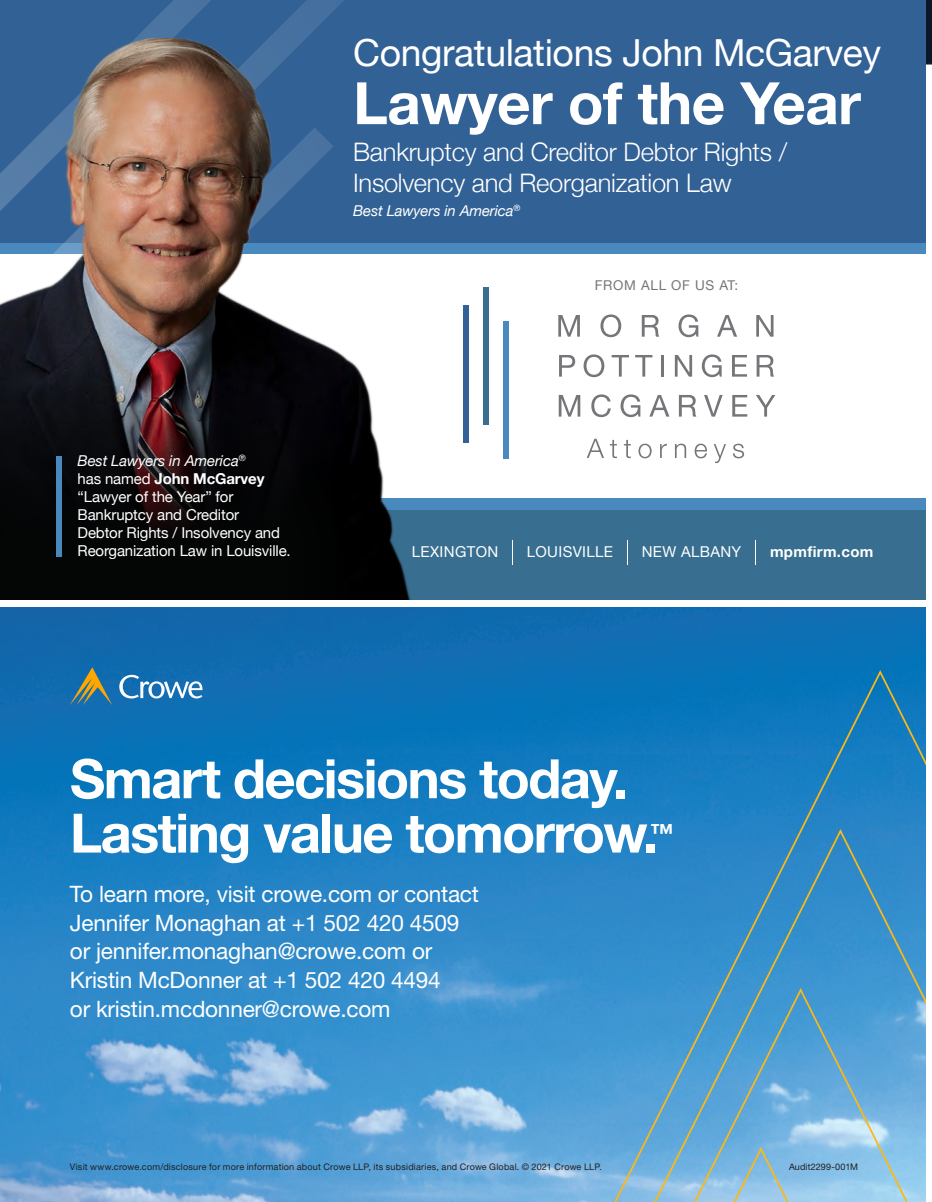
<style>
.page{position:relative;width:932px;height:1202px;background:#fff}
.page>*{position:absolute;margin:0;border:0;box-sizing:border-box;transform-origin:0 0}
.t1{font:700 58.5px "Helvetica Neue";letter-spacing:-.01em;color:#fff}
.t2{font:700 54.3px/54.3px "Helvetica Neue LT Std";letter-spacing:-.03em;color:#fff}
.t3{font:37.35px "Helvetica Neue";letter-spacing:-.01em;color:#fff}
.t4{font:300 25.5px/30.6px "Helvetica Neue";letter-spacing:-.01em;color:#fff}
.t5{font:700 23.7px "Helvetica Neue LT Std";color:#fff}
.t6{font:22.65px/28.7px "Helvetica Neue LT Std";letter-spacing:-.01em;color:#fff}
.t7{font:15px/18px "Helvetica Neue";letter-spacing:-.01em;color:#fff}
.t8{font:15px "Helvetica Neue";letter-spacing:.02em;color:#fff}
.t9{font:700 15px "Helvetica Neue";letter-spacing:.02em;color:#fff}
.t10{font:italic 14.85px "Helvetica Neue";letter-spacing:-.01em;color:#fff}
.t11{font:13.5px "Helvetica Neue";letter-spacing:.05em;color:#757679}
.t12{font:9px "Helvetica Neue LT Std";letter-spacing:.02em;color:#231f20}
.s1{font-style:italic}
.s2{font-weight:700}
</style>
<div class="page">
<div style="left:0;top:509px;width:925px;height:90px;background:#386e8f"></div>
<div style="left:0;top:242px;width:925px;height:12px;background:#4a89be"></div>
<div style="left:0;top:498px;width:925px;height:11px;background:#4a89be"></div>
<div style="left:0;top:0;width:925px;height:242px;background:#326195"></div>
<svg style="left:135px;top:0;width:209px;height:39px"></svg>
<div style="left:463px;top:305px;width:5px;height:138px;background:#326195"></div>
<div style="left:483px;top:287px;width:5px;height:138px;background:#386e8f"></div>
<div style="left:503px;top:321px;width:6px;height:138px;background:#4a89be"></div>
<svg style="left:558px;top:315px;width:22px;height:22px"></svg>
<svg style="left:600px;top:314px;width:21px;height:23px"></svg>
<svg style="left:641px;top:315px;width:18px;height:22px"></svg>
<svg style="left:678px;top:314px;width:20px;height:23px"></svg>
<svg style="left:717px;top:315px;width:20px;height:22px"></svg>
<svg style="left:756px;top:315px;width:17px;height:22px"></svg>
<svg style="left:559px;top:355px;width:16px;height:21px"></svg>
<svg style="left:583px;top:354px;width:21px;height:23px"></svg>
<svg style="left:611px;top:355px;width:18px;height:21px"></svg>
<svg style="left:635px;top:355px;width:17px;height:21px"></svg>
<hr style="left:661px;top:355px;width:3px;height:21px;background:#757679">
<svg style="left:674px;top:355px;width:18px;height:21px"></svg>
<svg style="left:701px;top:354px;width:20px;height:23px"></svg>
<svg style="left:732px;top:355px;width:15px;height:21px"></svg>
<svg style="left:756px;top:355px;width:18px;height:21px"></svg>
<svg style="left:558px;top:395px;width:22px;height:21px"></svg>
<svg style="left:591px;top:394px;width:19px;height:23px"></svg>
<svg style="left:620px;top:394px;width:20px;height:23px"></svg>
<svg style="left:649px;top:395px;width:20px;height:21px"></svg>
<svg style="left:679px;top:395px;width:17px;height:21px"></svg>
<svg style="left:704px;top:395px;width:18px;height:21px"></svg>
<svg style="left:732px;top:395px;width:15px;height:21px"></svg>
<svg style="left:756px;top:395px;width:19px;height:21px"></svg>
<svg style="left:586px;top:439px;width:18px;height:19px"></svg>
<svg style="left:610px;top:440px;width:7px;height:18px"></svg>
<svg style="left:624px;top:440px;width:6px;height:18px"></svg>
<svg style="left:638px;top:443px;width:13px;height:15px"></svg>
<svg style="left:660px;top:444px;width:7px;height:14px"></svg>
<svg style="left:675px;top:443px;width:11px;height:15px"></svg>
<svg style="left:694px;top:443px;width:13px;height:15px"></svg>
<svg style="left:713px;top:444px;width:13px;height:19px"></svg>
<svg style="left:733px;top:443px;width:11px;height:15px"></svg>
<img style="left:0;top:39px;width:413px;height:560px">
<img style="left:0;top:342px;width:353px;height:257px">
<svg style="left:512px;top:540px;width:1px;height:24px"></svg>
<svg style="left:627px;top:540px;width:1px;height:24px"></svg>
<svg style="left:755px;top:540px;width:1px;height:24px"></svg>
<div style="left:56px;top:456px;width:6px;height:100px;background:#4a89be"></div>
<svg style="left:925px;top:0;width:7px;height:64px"></svg>
<img style="left:0;top:607px;width:925px;height:595px">
<svg style="left:123px;top:668px;width:802px;height:534px;background:#157abd"></svg>
<svg style="left:162px;top:827px;width:763px;height:375px;background:#308ac8"></svg>
<svg style="left:202px;top:986px;width:723px;height:216px;background:#54a0d4"></svg>
<svg style="left:70px;top:667px;width:42px;height:38px;background:#497986"></svg>
<svg style="left:119px;top:675px;width:84px;height:23px"></svg>
<svg style="left:0;top:1196px;width:3px;height:6px"></svg>
<svg style="left:242px;top:1145px;width:684px;height:57px;background:#7ab4de"></svg>
<p class="t3" style="left:353px;top:25px;width:529px">Congratulations John McGarvey</p>
<p class="t1" style="left:353px;top:57px;width:509px">Lawyer of the Year</p>
<p class="t4" style="left:353px;top:135px;width:435px">Bankruptcy and Creditor Debtor Rights /<br>Insolvency and Reorganization Law</p>
<p class="t10" style="left:353px;top:200px;width:169px">Best Lawyers in America<sup>®</sup></p>
<p class="t7" style="left:78px;top:453px;width:215px"><span class="s1">Best Lawyers in America</span><sup>®<br></sup>has named <span class="s2">John McGarvey </span>“Lawyer of the Year” for<br>Bankruptcy and Creditor<br>Debtor Rights / Insolvency and<br>Reorganization Law in Louisville.</p>
<p class="t11" style="left:595px;top:276px;width:145px">FROM ALL OF US AT:</p>
<p class="t8" style="left:412px;top:541px;width:88px">LEXINGTON</p>
<p class="t8" style="left:527px;top:541px;width:88px">LOUISVILLE</p>
<p class="t8" style="left:641px;top:541px;width:101px">NEW ALBANY</p>
<p class="t9" style="left:770px;top:540px;width:105px">mpmfirm.com</p>
<p class="t2" style="left:70px;top:750px;width:589px">Smart decisions today.<br>Lasting value tomorrow.</p>
<p class="t5" style="left:650px;top:817px;width:25px">™</p>
<p class="t6" style="left:70px;top:879px;width:410px">To learn more, visit crowe.com or contact Jennifer Monaghan at +1 502 420 4509 or jennifer.monaghan@crowe.com or Kristin McDonner at +1 502 420 4494<br>or kristin.mcdonner@crowe.com</p>
<p class="t12" style="left:70px;top:1161px;width:533px">Visit www.crowe.com/disclosure for more information about Crowe LLP, its subsidiaries, and Crowe Global. © 2021 Crowe LLP.</p>
<p class="t12" style="left:789px;top:1161px;width:71px">Audit2299-001M</p>
</div>
